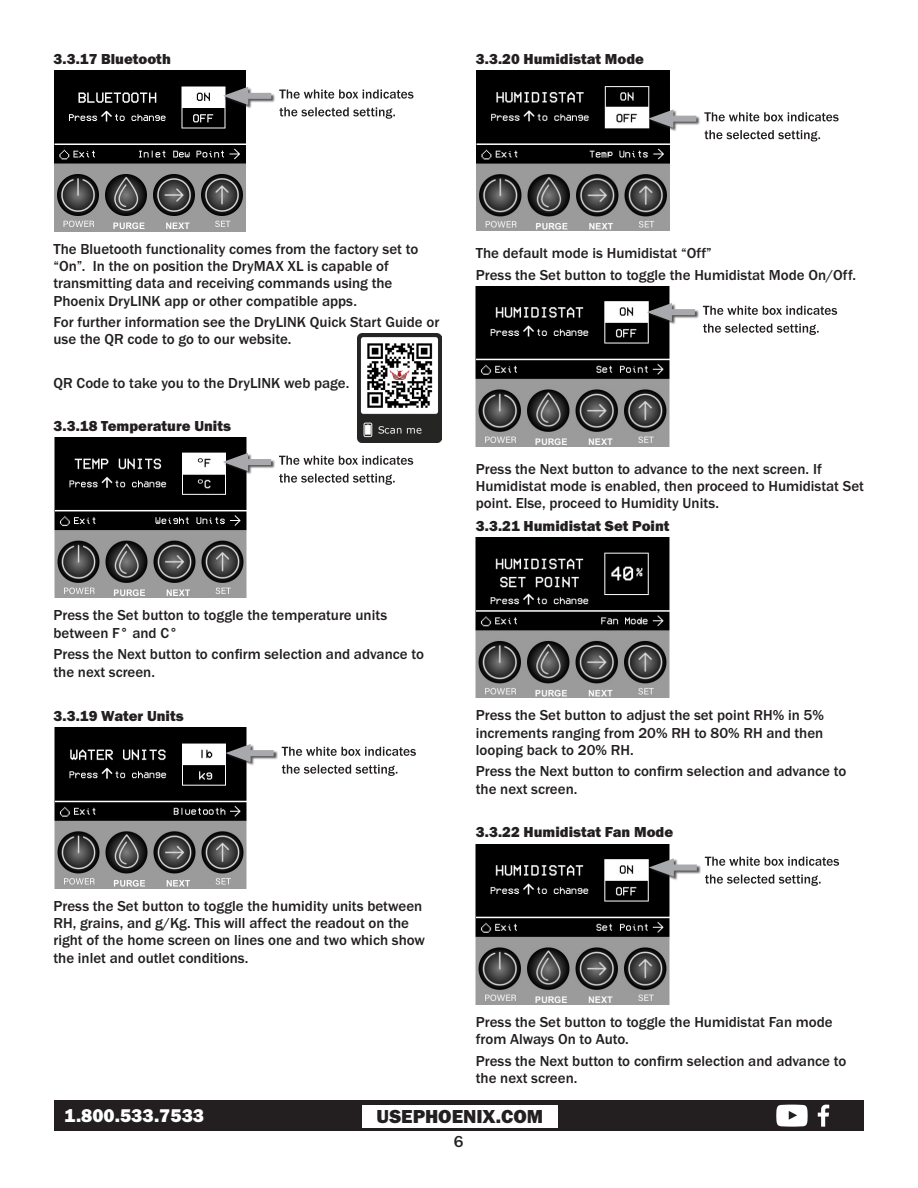
<style>
.page{position:relative;width:918px;height:1188px;background:#fff}
.page>*{position:absolute;margin:0;border:0;box-sizing:border-box;transform-origin:0 0}
.t1{font:19.5px "Franklin Gothic URW Hea";color:#231f20}
.t2{font:19.05px "Franklin Gothic URW Hea";color:#fff}
.t3{font:500 16.5px "Franklin Gothic URW";color:#231f20}
.body_text{font:500 15px/17.2px "Franklin Gothic URW";color:#231f20}
.body_text-2{font:15px "Franklin Gothic URW Hea";color:#231f20}
</style>
<div class="page">
<div style="left:54px;top:1100px;width:810px;height:31px;background:#231f20"></div>
<svg style="left:818px;top:1104px;width:11px;height:23px"></svg>
<svg style="left:776px;top:1105px;width:32px;height:22px"></svg>
<div style="left:362px;top:1105px;width:196px;height:22px;background:#fff"></div>
<img style="left:54px;top:71px;width:192px;height:160px">
<div style="left:223px;top:87px;width:53px;height:22px;background:#231f20;opacity:.75"></div>
<div style="left:238px;top:93px;width:33px;height:6px;background:#a8a9ad"></div>
<svg style="left:223px;top:87px;width:25px;height:18px"></svg>
<svg style="left:279px;top:107px;width:116px;height:12px"></svg>
<svg style="left:279px;top:89px;width:135px;height:10px"></svg>
<img style="left:357px;top:333px;width:85px;height:110px">
<img style="left:54px;top:437px;width:193px;height:161px">
<div style="left:223px;top:453px;width:52px;height:22px;background:#231f20;opacity:.75"></div>
<div style="left:238px;top:459px;width:33px;height:6px;background:#a8a9ad"></div>
<svg style="left:223px;top:453px;width:25px;height:18px"></svg>
<svg style="left:279px;top:474px;width:116px;height:11px"></svg>
<svg style="left:279px;top:456px;width:134px;height:9px"></svg>
<img style="left:54px;top:728px;width:193px;height:160px">
<div style="left:226px;top:744px;width:52px;height:22px;background:#231f20;opacity:.75"></div>
<div style="left:240px;top:750px;width:34px;height:6px;background:#a8a9ad"></div>
<svg style="left:225px;top:744px;width:26px;height:18px"></svg>
<svg style="left:282px;top:765px;width:115px;height:11px"></svg>
<svg style="left:282px;top:747px;width:134px;height:9px"></svg>
<img style="left:476px;top:71px;width:194px;height:160px">
<div style="left:648px;top:110px;width:53px;height:22px;background:#231f20;opacity:.75"></div>
<div style="left:663px;top:116px;width:33px;height:6px;background:#a8a9ad"></div>
<svg style="left:648px;top:109px;width:25px;height:19px"></svg>
<svg style="left:705px;top:130px;width:115px;height:12px"></svg>
<svg style="left:704px;top:112px;width:135px;height:9px"></svg>
<img style="left:476px;top:286px;width:194px;height:161px">
<div style="left:647px;top:303px;width:52px;height:22px;background:#231f20;opacity:.75"></div>
<div style="left:662px;top:309px;width:33px;height:6px;background:#a8a9ad"></div>
<svg style="left:647px;top:303px;width:25px;height:18px"></svg>
<svg style="left:703px;top:324px;width:116px;height:11px"></svg>
<svg style="left:703px;top:306px;width:134px;height:9px"></svg>
<img style="left:476px;top:537px;width:194px;height:161px">
<img style="left:476px;top:844px;width:194px;height:160px">
<div style="left:649px;top:858px;width:52px;height:23px;background:#231f20;opacity:.75"></div>
<div style="left:663px;top:865px;width:34px;height:6px;background:#a8a9ad"></div>
<svg style="left:649px;top:858px;width:25px;height:19px"></svg>
<svg style="left:705px;top:874px;width:116px;height:12px"></svg>
<svg style="left:705px;top:857px;width:134px;height:9px"></svg>
<p class="body_text-2" style="left:54px;top:49px;width:119px">3.3.17 Bluetooth</p>
<p class="body_text-2" style="left:476px;top:49px;width:170px">3.3.20 Humidistat Mode</p>
<p class="body_text" style="left:54px;top:240px;width:366px">The Bluetooth functionality comes from the factory set to “On”. In the on position the DryMAX XL is capable of transmitting data and receiving commands using the Phoenix DryLINK app or other compatible apps.</p>
<p class="body_text" style="left:54px;top:313px;width:387px">For further information see the DryLINK Quick Start Guide or use the QR code to go to our website.</p>
<p class="body_text" style="left:54px;top:374px;width:297px">QR Code to take you to the DryLINK web page.</p>
<p class="body_text-2" style="left:54px;top:416px;width:179px">3.3.18 Temperature Units</p>
<p class="body_text" style="left:54px;top:607px;width:335px">Press the Set button to toggle the temperature units between F° and C°</p>
<p class="body_text" style="left:54px;top:645px;width:372px">Press the Next button to confirm selection and advance to the next screen.</p>
<p class="body_text-2" style="left:54px;top:706px;width:132px">3.3.19 Water Units</p>
<p class="body_text" style="left:54px;top:897px;width:373px">Press the Set button to toggle the humidity units between RH, grains, and g/Kg. This will affect the readout on the right of the home screen on lines one and two which show the inlet and outlet conditions.</p>
<p class="body_text" style="left:476px;top:244px;width:238px">The default mode is Humidistat “Off”</p>
<p class="body_text" style="left:476px;top:266px;width:382px">Press the Set button to toggle the Humidistat Mode On/Off.</p>
<p class="body_text" style="left:476px;top:460px;width:390px">Press the Next button to advance to the next screen. If<br>Humidistat mode is enabled, then proceed to Humidistat Set point. Else, proceed to Humidity Units.</p>
<p class="body_text-2" style="left:476px;top:516px;width:195px">3.3.21 Humidistat Set Point</p>
<p class="body_text" style="left:476px;top:706px;width:350px;text-align:justify">Press the Set button to adjust the set point RH% in 5% increments ranging from 20% RH to 80% RH and then looping back to 20% RH.</p>
<p class="body_text" style="left:476px;top:762px;width:372px">Press the Next button to confirm selection and advance to the next screen.</p>
<p class="body_text-2" style="left:476px;top:823px;width:199px">3.3.22 Humidistat Fan Mode</p>
<p class="body_text" style="left:476px;top:1013px;width:358px">Press the Set button to toggle the Humidistat Fan mode from Always On to Auto.</p>
<p class="body_text" style="left:476px;top:1052px;width:372px">Press the Next button to confirm selection and advance to the next screen.</p>
<p class="t2" style="left:64px;top:1103px;width:141px">1.800.533.7533</p>
<h1 class="t1" style="left:377px;top:1104px;width:168px">USEPHOENIX.COM</h1>
<p class="t3" style="left:454px;top:1131px;width:11px">6</p>
</div>
